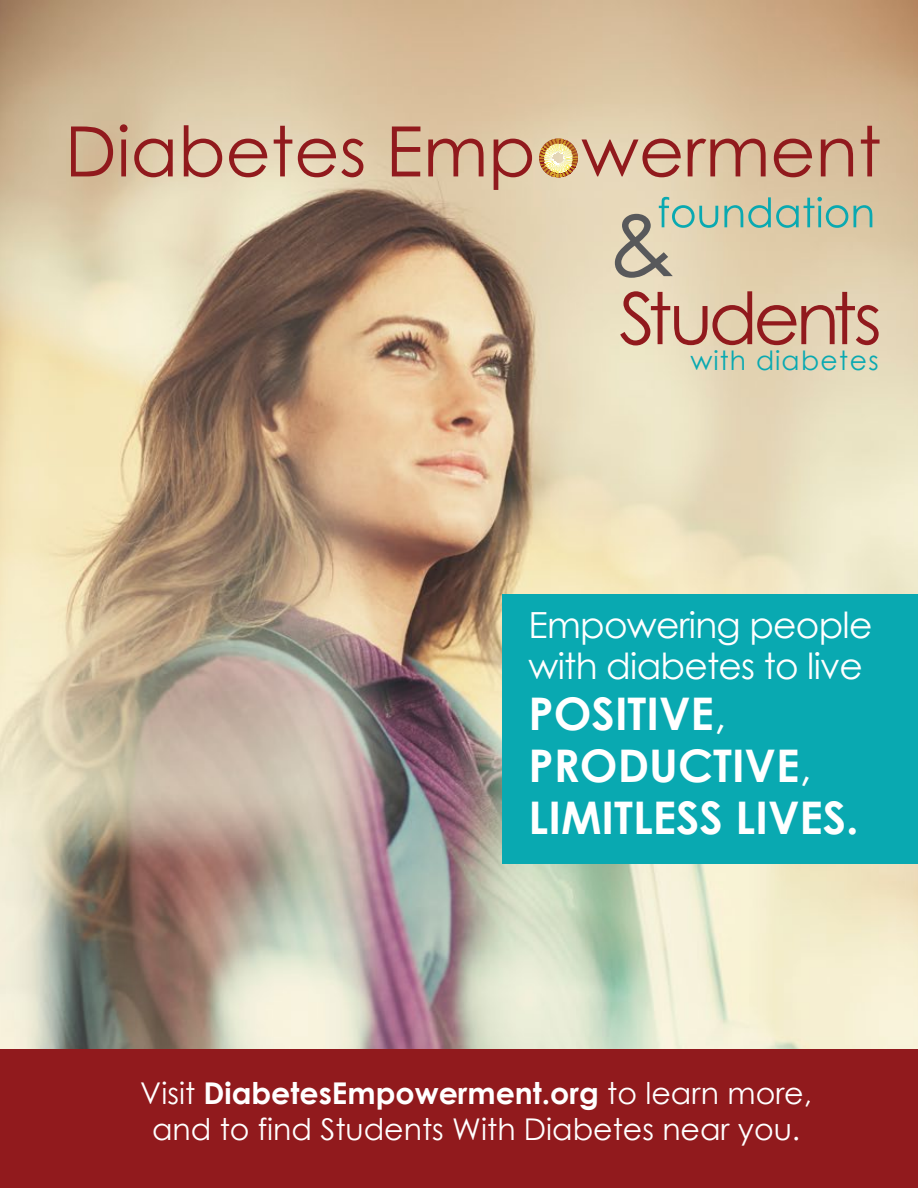
<style>
.page{position:relative;width:918px;height:1188px;background:#fff}
.page>*{position:absolute;margin:0;border:0;box-sizing:border-box;transform-origin:0 0}
.t1{font:90px "Century Gothic";color:#58595b}
.t2{font:71.85px "Century Gothic";letter-spacing:-.06em;color:#911a1d}
.t3{font:700 45px/51.6px "Century Gothic";color:#fff}
.t4{font:36px/40.2px "Century Gothic";letter-spacing:-.02em;color:#fff}
.t5{font:30px/36px "Century Gothic";color:#fff;text-align:center}
.t6{font:26.55px "Century Gothic";letter-spacing:.045em;color:#09a9b1}
.s1{font-weight:400}
.s2{font-weight:700}
</style>
<div class="page">
<hr style="left:0;top:61px;width:918px;height:1px;background:#1f3e77">
<img style="left:1px;top:0;width:917px;height:1050px">
<div style="left:503px;top:594px;width:415px;height:269px;background:#09a9b1"></div>
<svg style="left:659px;top:197px;width:213px;height:31px;background:#aec3ab"></svg>
<svg style="left:71px;top:124px;width:809px;height:66px;background:#d0ac91"></svg>
<div style="left:1px;top:1050px;width:917px;height:138px;background:#911a1d"></div>
<svg style="left:539px;top:139px;width:39px;height:39px;background:#dbb982"></svg>
<h1 class="t1" style="left:607px;top:189px;width:70px">&amp;</h1>
<h2 class="t2" style="left:619px;top:274px;width:264px">Students</h2>
<p class="t6" style="left:691px;top:345px;width:190px">with diabetes</p>
<p class="t4" style="left:529px;top:605px;width:345px">Empowering people with diabetes to live</p>
<h3 class="t3" style="left:529px;top:687px;width:332px">POSITIVE<span class="s1">,<br></span>PRODUCTIVE<span class="s1">,<br></span>LIMITLESS LIVES.</h3>
<p class="t5" style="left:140px;top:1074px;width:673px">Visit <span class="s2">DiabetesEmpowerment.org</span> to learn more, and to find Students With Diabetes near you.</p>
</div>
